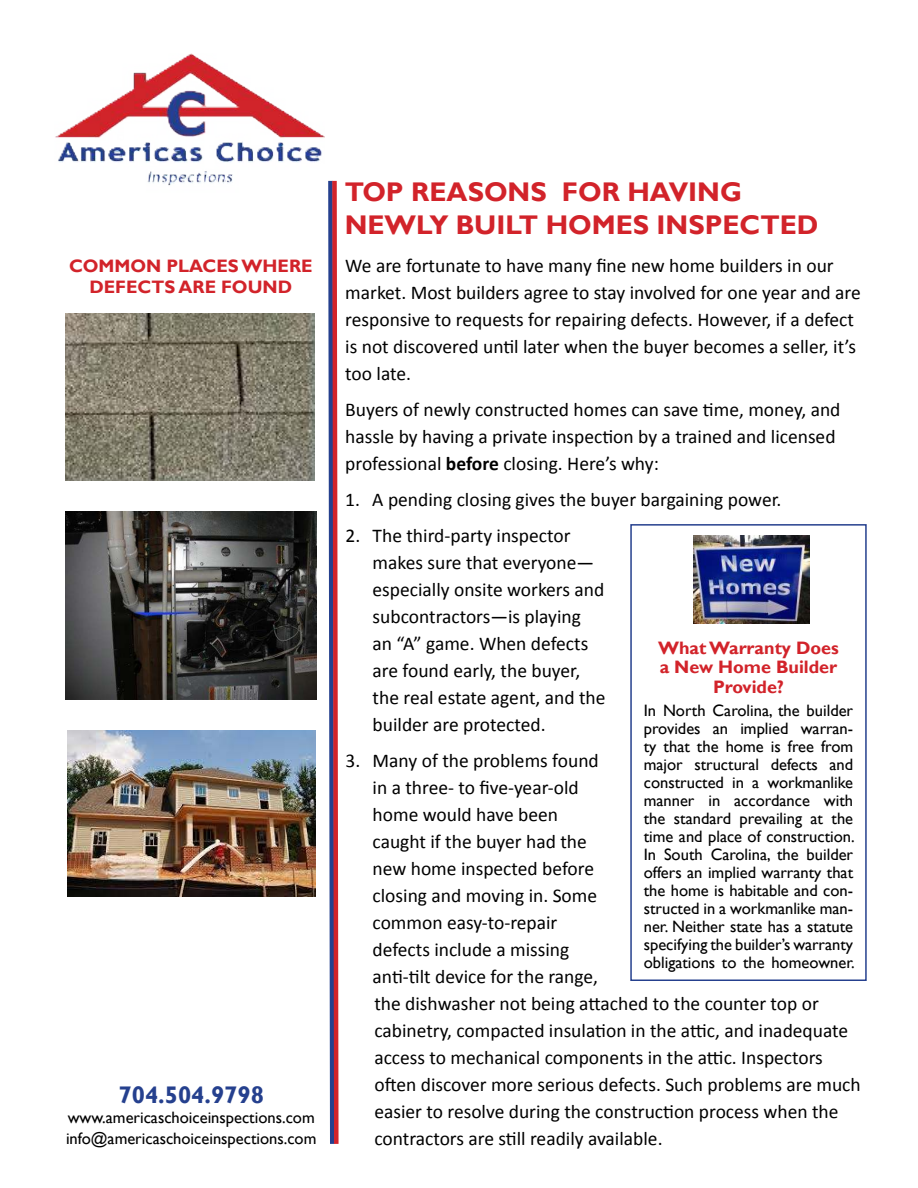
<style>
.page{position:relative;width:918px;height:1188px;background:#fff}
.page>*{position:absolute;margin:0;border:0;box-sizing:border-box;transform-origin:0 0}
.t1{font:700 27px/33px "Gill Sans";color:#d2232a}
.t2{font:700 24px "Gill Sans";color:#25408e}
.t3{font:19.5px/27px "Calibri";color:#000}
.t4{font:700 18px/19.5px "Gill Sans";color:#d2232a;text-align:center}
.t5{font:16.5px/18px "Gill Sans";color:#000}
.s1{font-weight:700}
</style>
<div class="page">
<img style="left:55px;top:53px;width:270px;height:133px">
<img style="left:66px;top:512px;width:251px;height:188px">
<img style="left:66px;top:313px;width:249px;height:168px">
<div style="left:630px;top:524px;width:237px;height:457px;border:2px solid #25408e"></div>
<img style="left:693px;top:536px;width:117px;height:87px">
<img style="left:67px;top:730px;width:248px;height:166px">
<svg style="left:328px;top:180px;width:11px;height:964px;background:#9c5f7e"></svg>
<h1 class="t1" style="left:345px;top:177px;width:475px">TOP REASONS FOR HAVING<br>NEWLY BUILT HOMES INSPECTED</h1>
<p class="t4" style="left:69px;top:256px;width:245px;line-height:21px">COMMON PLACES WHERE<br>DEFECTS ARE FOUND</p>
<p class="t3" style="left:345px;top:252px;width:517px">We are fortunate to have many ine new home builders in our market. Most builders agree to stay involved for one year and are responsive to requests for repairing defects. However, if a defect is not discovered unil later when the buyer becomes a seller, it’s too late.</p>
<p class="t3" style="left:345px;top:396px;width:497px">Buyers of newly constructed homes can save ime, money, and hassle by having a private inspecion by a trained and licensed professional <span class="s1">before</span> closing. Here’s why:</p>
<p class="t3" style="left:345px;top:488px;width:438px">1. A pending closing gives the buyer bargaining power.</p>
<p class="t2" style="left:119px;top:1085px;width:147px">704.504.9798</p>
<p class="t5" style="left:66px;top:1108px;width:252px;line-height:21.6px">www.americaschoiceinspections.com info@americaschoiceinspections.com</p>
<p class="t3" style="left:373px;top:524px;width:234px;text-indent:-27px">2. The third-party inspector makes sure that everyone— especially onsite workers and subcontractors—is playing<br>an “A” game. When defects are found early, the buyer, the real estate agent, and the builder are protected.</p>
<p class="t3" style="left:373px;top:749px;width:490px;text-indent:-27px">3. Many of the problems found<br>in a three- to ive-year-old<br>home would have been<br>caught if the buyer had the<br>new home inspected before<br>closing and moving in. Some<br>common easy-to-repair<br>defects include a missing<br>ani-ilt device for the range,<br>the dishwasher not being atached to the counter top or cabinetry, compacted insulaion in the aic, and inadequate access to mechanical components in the aic. Inspectors oten discover more serious defects. Such problems are much easier to resolve during the construcion process when the contractors are sill readily available.</p>
<p class="t4" style="left:658px;top:640px;width:182px">What Warranty Does a New Home Builder<br>Provide?</p>
<p class="t5" style="left:644px;top:702px;width:213px;text-align:justify">In North Carolina, the builder provides an implied warran&shy;ty that the home is free from major structural defects and constructed in a workmanlike manner in accordance with the standard prevailing at the time and place of construction.<br>In South Carolina, the builder offers an implied warranty that the home is habitable and con&shy;structed in a workmanlike man&shy;ner. Neither state has a statute specifying the builder’s warranty obligations to the homeowner.</p>
</div>
